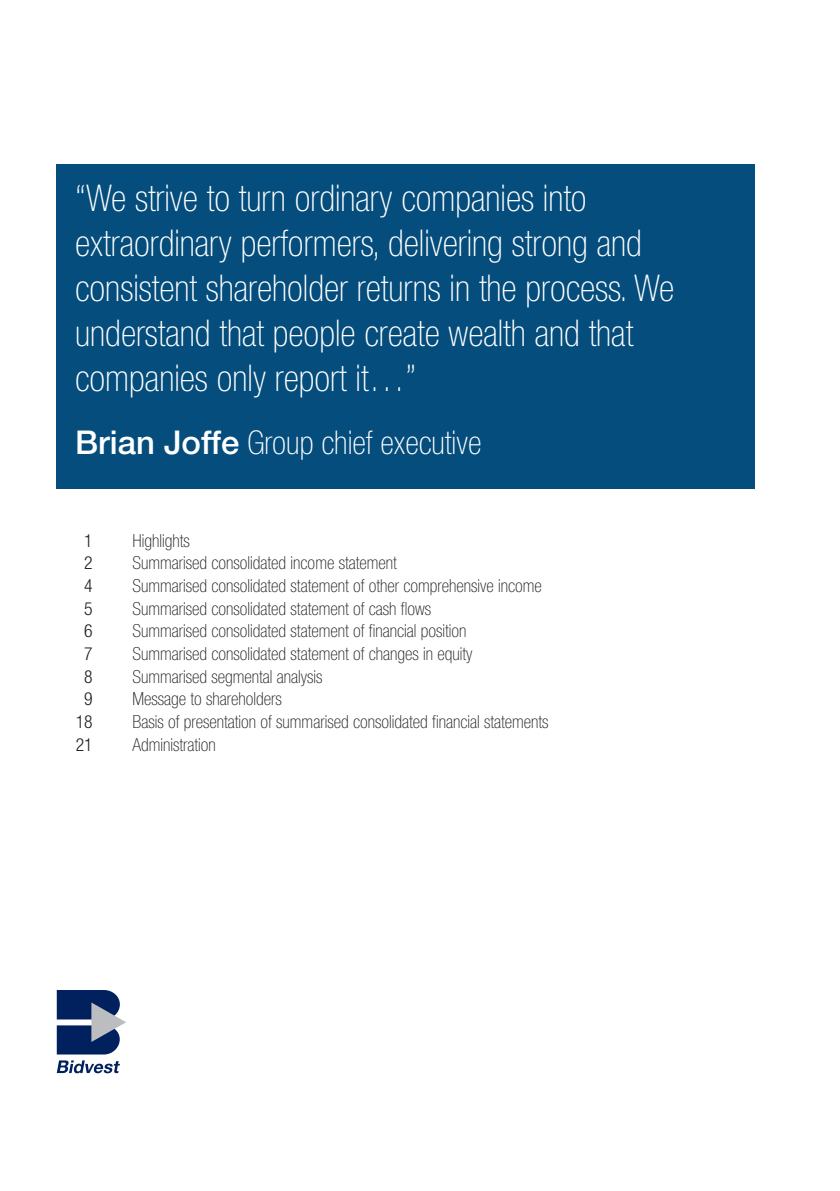
<style>
.page{position:relative;width:840px;height:1191px;background:#fff}
.page>*{position:absolute;margin:0;border:0;box-sizing:border-box;transform-origin:0 0}
.t1{font:100 condensed 37px/45.2px "Helvetica Neue LT Std";color:#fff}
.t2{font:100 condensed 32.8px "Helvetica Neue LT Std";color:#fff}
.t3{font:100 condensed 18px "Helvetica Neue LT Std";color:#231f20}
.t4{font:300 condensed 18px "Helvetica Neue LT Std";color:#231f20}
.s1{font-weight:500;font-stretch:normal}
</style>
<div class="page">
<div style="left:57px;top:164px;width:697px;height:325px;background:#044d7c"></div>
<svg style="left:57px;top:990px;width:69px;height:64px;background:#465d86"></svg>
<svg style="left:57px;top:1060px;width:63px;height:13px"></svg>
<p class="t1" style="left:75px;top:175px;width:600px">“We strive to turn ordinary companies into extraordinary performers, delivering strong and consistent shareholder returns in the process. We understand that people create wealth and that companies only report it…”</p>
<p class="t2" style="left:75px;top:424px;width:407px"><span class="s1">Brian Joffe</span> Group chief executive</p>
<p class="t4" style="left:84px;top:530px;width:10px">1</p>
<p class="t3" style="left:132px;top:530px;width:59px">Highlights</p>
<p class="t4" style="left:84px;top:552px;width:10px">2</p>
<p class="t3" style="left:132px;top:553px;width:265px">Summarised consolidated income statement</p>
<p class="t4" style="left:84px;top:575px;width:10px">4</p>
<p class="t3" style="left:132px;top:575px;width:410px">Summarised consolidated statement of other comprehensive income</p>
<p class="t4" style="left:84px;top:598px;width:10px">5</p>
<p class="t3" style="left:132px;top:598px;width:300px">Summarised consolidated statement of cash flows</p>
<p class="t4" style="left:84px;top:620px;width:10px">6</p>
<p class="t3" style="left:132px;top:621px;width:335px">Summarised consolidated statement of financial position</p>
<p class="t4" style="left:84px;top:643px;width:10px">7</p>
<p class="t3" style="left:132px;top:643px;width:341px">Summarised consolidated statement of changes in equity</p>
<p class="t4" style="left:84px;top:666px;width:10px">8</p>
<p class="t3" style="left:132px;top:666px;width:191px">Summarised segmental analysis</p>
<p class="t4" style="left:84px;top:688px;width:10px">9</p>
<p class="t3" style="left:132px;top:689px;width:151px">Message to shareholders</p>
<p class="t4" style="left:76px;top:711px;width:18px">18</p>
<p class="t3" style="left:132px;top:711px;width:417px">Basis of presentation of summarised consolidated financial statements</p>
<p class="t4" style="left:76px;top:734px;width:18px">21</p>
<p class="t3" style="left:132px;top:734px;width:85px">Administration</p>
</div>
